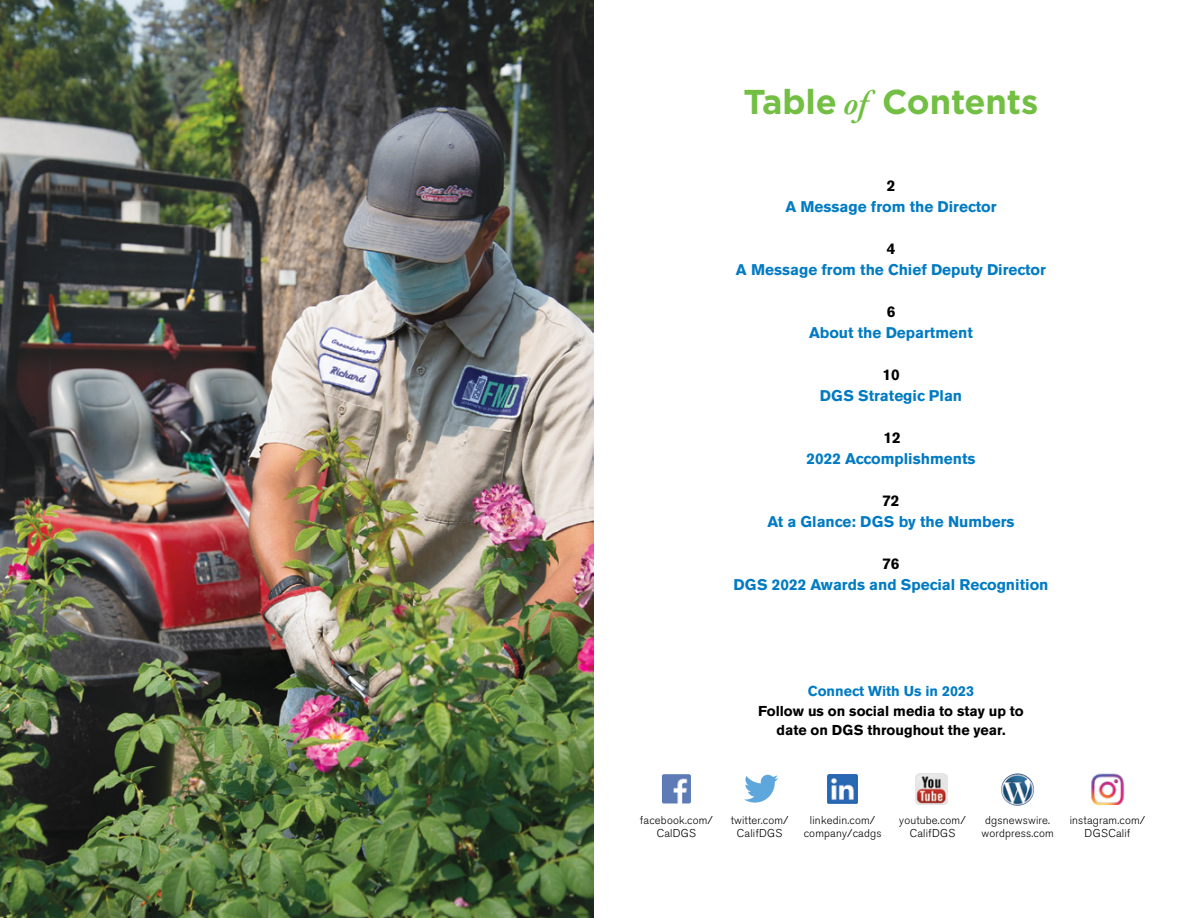
<style>
.page{position:relative;width:1188px;height:918px;background:#fff}
.page>*{position:absolute;margin:0;border:0;box-sizing:border-box;transform-origin:0 0}
.t1{font:700 34.5px "Gotham";letter-spacing:-.005em;color:#72bf44}
.t2{font:700 15.3px "Akzidenz Grotesk BE";color:#007bc3}
.t3{font:700 15.3px "Akzidenz Grotesk BE";color:#000}
.t4{font:700 14.25px/19.5px "Akzidenz Grotesk BE";color:#000;text-align:center}
.t5{font:700 14.25px "Akzidenz Grotesk BE";color:#007bc3}
.t6{font:300 11.25px/13.5px "Akzidenz Grotesk BE";letter-spacing:.015em;color:#000;text-align:center}
.s1{font-family:"Garamond Premr Pro";font-weight:600;font-style:italic}
</style>
<div class="page">
<img style="left:662px;top:774px;width:29px;height:30px">
<svg style="left:744px;top:775px;width:34px;height:28px"></svg>
<img style="left:828px;top:774px;width:29px;height:30px">
<img style="left:916px;top:774px;width:31px;height:31px">
<img style="left:1001px;top:773px;width:33px;height:33px;border-radius:16px">
<img style="left:1091px;top:774px;width:34px;height:31px">
<img style="left:0;top:0;width:594px;height:918px">
<h1 class="t1" style="left:744px;top:82px;width:296px">Table <span class="s1">of</span> Contents</h1>
<p class="t3" style="left:887px;top:176px;width:10px">2</p>
<p class="t2" style="left:785px;top:197px;width:213px">A Message from the Director</p>
<p class="t3" style="left:887px;top:239px;width:10px">4</p>
<p class="t2" style="left:736px;top:260px;width:312px">A Message from the Chief Deputy Director</p>
<p class="t3" style="left:887px;top:302px;width:10px">6</p>
<p class="t2" style="left:809px;top:323px;width:165px">About the Department</p>
<p class="t3" style="left:882px;top:365px;width:19px">10</p>
<p class="t2" style="left:820px;top:386px;width:144px">DGS Strategic Plan</p>
<p class="t3" style="left:883px;top:428px;width:19px">12</p>
<p class="t2" style="left:806px;top:449px;width:171px">2022 Accomplishments</p>
<p class="t3" style="left:882px;top:491px;width:19px">72</p>
<p class="t2" style="left:767px;top:512px;width:249px">At a Glance: DGS by the Numbers</p>
<p class="t3" style="left:882px;top:554px;width:18px">76</p>
<p class="t2" style="left:733px;top:575px;width:317px">DGS 2022 Awards and Special Recognition</p>
<p class="t5" style="left:808px;top:683px;width:168px">Connect With Us in 2023</p>
<p class="t4" style="left:758px;top:701px;width:267px">Follow us on social media to stay up to date on DGS throughout the year.</p>
<p class="t6" style="left:640px;top:813px;width:75px">facebook.com/<br>CalDGS</p>
<p class="t6" style="left:731px;top:813px;width:59px">twitter.com/<br>CalifDGS</p>
<p class="t6" style="left:804px;top:813px;width:79px">linkedin.com/ company/cadgs</p>
<p class="t6" style="left:899px;top:813px;width:68px">youtube.com/<br>CalifDGS</p>
<p class="t6" style="left:981px;top:813px;width:74px">dgsnewswire. wordpress.com</p>
<p class="t6" style="left:1070px;top:813px;width:77px">instagram.com/<br>DGSCalif</p>
</div>
